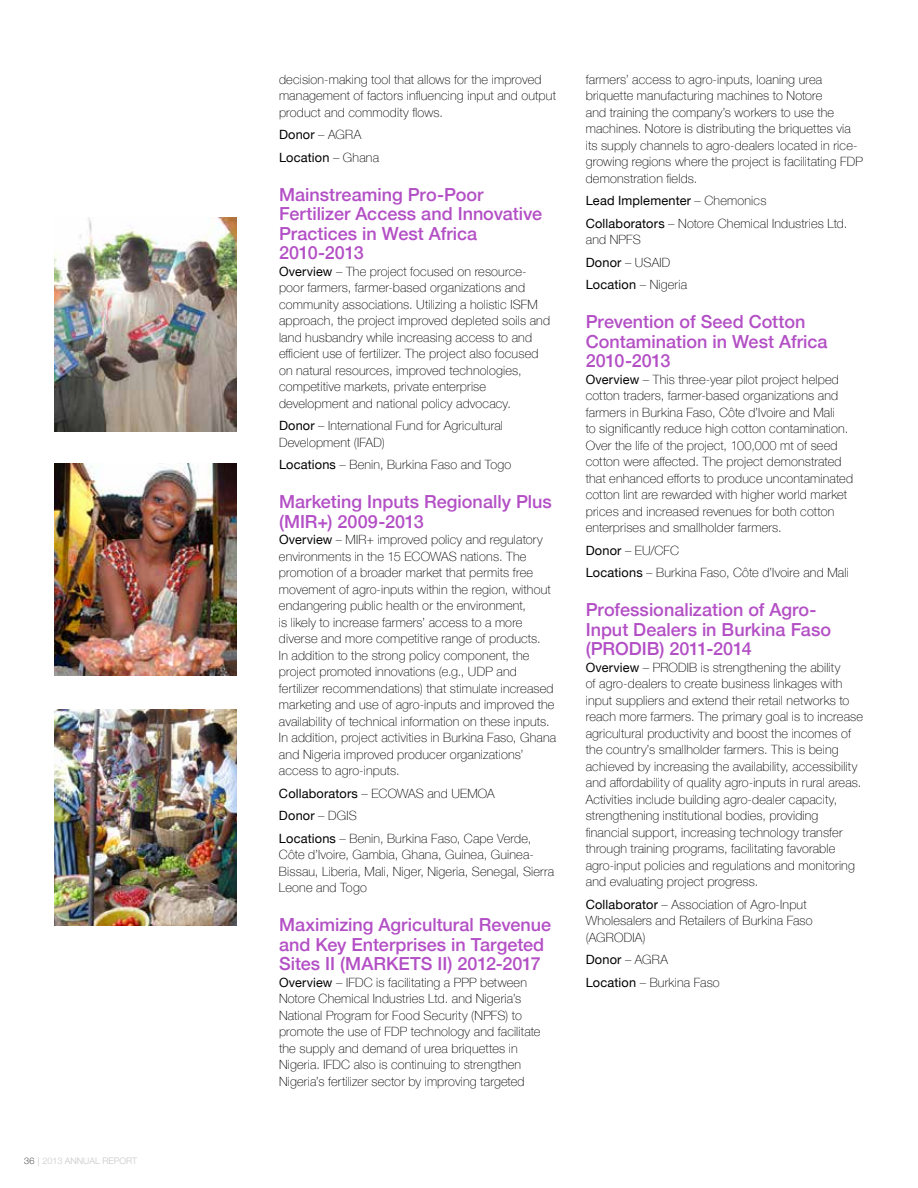
<style>
.page{position:relative;width:918px;height:1188px;background:#fff}
.page>*{position:absolute;margin:0;border:0;box-sizing:border-box;transform-origin:0 0}
.t1{font:500 18px/19.5px "Helvetica Neue";color:#b34fc5}
.t2{font:100 12.75px/16.5px "Helvetica Neue";letter-spacing:.01em;color:#000}
.t3{font:12.75px/22.5px "Helvetica Neue";letter-spacing:.015em;color:#000}
.t4{font:300 9px "Helvetica Neue";color:#c7c8ca}
.s1{font-weight:100;color:#000}
.s2{font-family:"Minion Pro";font-weight:400}
.s3{font-weight:100}
.s4{font-weight:400}
</style>
<div class="page">
<img style="left:54px;top:217px;width:183px;height:214px">
<img style="left:54px;top:464px;width:183px;height:211px">
<img style="left:54px;top:709px;width:183px;height:217px">
<p class="t4" style="left:24px;top:1153px;width:114px"><span class="s1">36</span> <span class="s2">|</span> 2013 ANNUAL REPORT</p>
<p class="t2" style="left:279px;top:71px;width:279px">decision-making tool that allows for the improved management of factors influencing input and output product and commodity flows.</p>
<p class="t3" style="left:279px;top:124px;width:102px">Donor <span class="s3">– AGRA<br></span>Location <span class="s3">– Ghana</span></p>
<h1 class="t1" style="left:279px;top:184px;width:265px">Mainstreaming Pro-Poor<br>Fertilizer Access and Innovative<br>Practices in West Africa<br>2010-2013</h1>
<p class="t2" style="left:279px;top:263px;width:273px"><span class="s4">Overview</span> – The project focused on resource&shy;poor farmers, farmer-based organizations and community associations. Utilizing a holistic ISFM approach, the project improved depleted soils and land husbandry while increasing access to and efficient use of fertilizer. The project also focused on natural resources, improved technologies, competitive markets, private enterprise development and national policy advocacy.</p>
<p class="t2" style="left:279px;top:417px;width:226px"><span class="s4">Donor</span> – International Fund for Agricultural<br>Development (IFAD)</p>
<p class="t2" style="left:279px;top:456px;width:234px"><span class="s4">Locations</span> – Benin, Burkina Faso and Togo</p>
<h1 class="t1" style="left:279px;top:491px;width:274px">Marketing Inputs Regionally Plus (MIR+) 2009-2013</h1>
<p class="t2" style="left:279px;top:531px;width:279px"><span class="s4">Overview</span> – MIR+ improved policy and regulatory environments in the 15 ECOWAS nations. The promotion of a broader market that permits free movement of agro-inputs within the region, without endangering public health or the environment,<br>is likely to increase farmers’ access to a more diverse and more competitive range of products.<br>In addition to the strong policy component, the project promoted innovations (e.g., UDP and fertilizer recommendations) that stimulate increased marketing and use of agro-inputs and improved the availability of technical information on these inputs.<br>In addition, project activities in Burkina Faso, Ghana and Nigeria improved producer organizations’ access to agro-inputs.</p>
<p class="t2" style="left:279px;top:782px;width:254px;line-height:22.5px"><span class="s4">Collaborators</span> – ECOWAS and UEMOA<br><span class="s4">Donor</span> – DGIS<br><span class="s4">Locations</span> – Benin, Burkina Faso, Cape Verde,</p>
<p class="t2" style="left:279px;top:846px;width:277px">Côte d’Ivoire, Gambia, Ghana, Guinea, Guinea-<br>Bissau, Liberia, Mali, Niger, Nigeria, Senegal, Sierra<br>Leone and Togo</p>
<h1 class="t1" style="left:279px;top:914px;width:274px">Maximizing Agricultural Revenue and Key Enterprises in Targeted<br>Sites II (MARKETS II) 2012-2017</h1>
<p class="t2" style="left:279px;top:974px;width:263px"><span class="s4">Overview</span> – IFDC is facilitating a PPP between Notore Chemical Industries Ltd. and Nigeria’s National Program for Food Security (NPFS) to promote the use of FDP technology and facilitate the supply and demand of urea briquettes in Nigeria. IFDC also is continuing to strengthen Nigeria’s fertilizer sector by improving targeted</p>
<p class="t2" style="left:586px;top:71px;width:279px">farmers’ access to agro-inputs, loaning urea briquette manufacturing machines to Notore<br>and training the company’s workers to use the machines. Notore is distributing the briquettes via its supply channels to agro-dealers located in rice&shy;growing regions where the project is facilitating FDP demonstration fields.</p>
<p class="t2" style="left:586px;top:189px;width:263px;line-height:22.5px"><span class="s4">Lead Implementer</span> – Chemonics<br><span class="s4">Collaborators</span> – Notore Chemical Industries Ltd.</p>
<p class="t2" style="left:586px;top:228px;width:103px;line-height:22.5px">and NPFS<br><span class="s4">Donor</span> – USAID<br><span class="s4">Location</span> – Nigeria</p>
<h1 class="t1" style="left:586px;top:311px;width:243px">Prevention of Seed Cotton<br>Contamination in West Africa<br>2010-2013</h1>
<p class="t2" style="left:586px;top:371px;width:269px"><span class="s4">Overview</span> – This three-year pilot project helped cotton traders, farmer-based organizations and farmers in Burkina Faso, Côte d’Ivoire and Mali<br>to significantly reduce high cotton contamination.<br>Over the life of the project, 100,000 mt of seed cotton were affected. The project demonstrated that enhanced efforts to produce uncontaminated cotton lint are rewarded with higher world market prices and increased revenues for both cotton enterprises and smallholder farmers.</p>
<p class="t2" style="left:586px;top:539px;width:265px;line-height:22.5px"><span class="s4">Donor</span> – EU/CFC<br><span class="s4">Locations</span> – Burkina Faso, Côte d’Ivoire and Mali</p>
<h1 class="t1" style="left:586px;top:599px;width:247px">Professionalization of Agro-<br>Input Dealers in Burkina Faso (PRODIB) 2011-2014</h1>
<p class="t2" style="left:586px;top:659px;width:279px"><span class="s4">Overview</span> – PRODIB is strengthening the ability<br>of agro-dealers to create business linkages with input suppliers and extend their retail networks to reach more farmers. The primary goal is to increase agricultural productivity and boost the incomes of the country’s smallholder farmers. This is being achieved by increasing the availability, accessibility and affordability of quality agro-inputs in rural areas.<br>Activities include building agro-dealer capacity, strengthening institutional bodies, providing financial support, increasing technology transfer through training programs, facilitating favorable agro-input policies and regulations and monitoring and evaluating project progress.</p>
<p class="t2" style="left:586px;top:896px;width:228px"><span class="s4">Collaborator</span> – Association of Agro-Input<br>Wholesalers and Retailers of Burkina Faso (AGRODIA)</p>
<p class="t2" style="left:586px;top:948px;width:136px;line-height:22.5px"><span class="s4">Donor</span> – AGRA<br><span class="s4">Location</span> – Burkina Faso</p>
</div>
